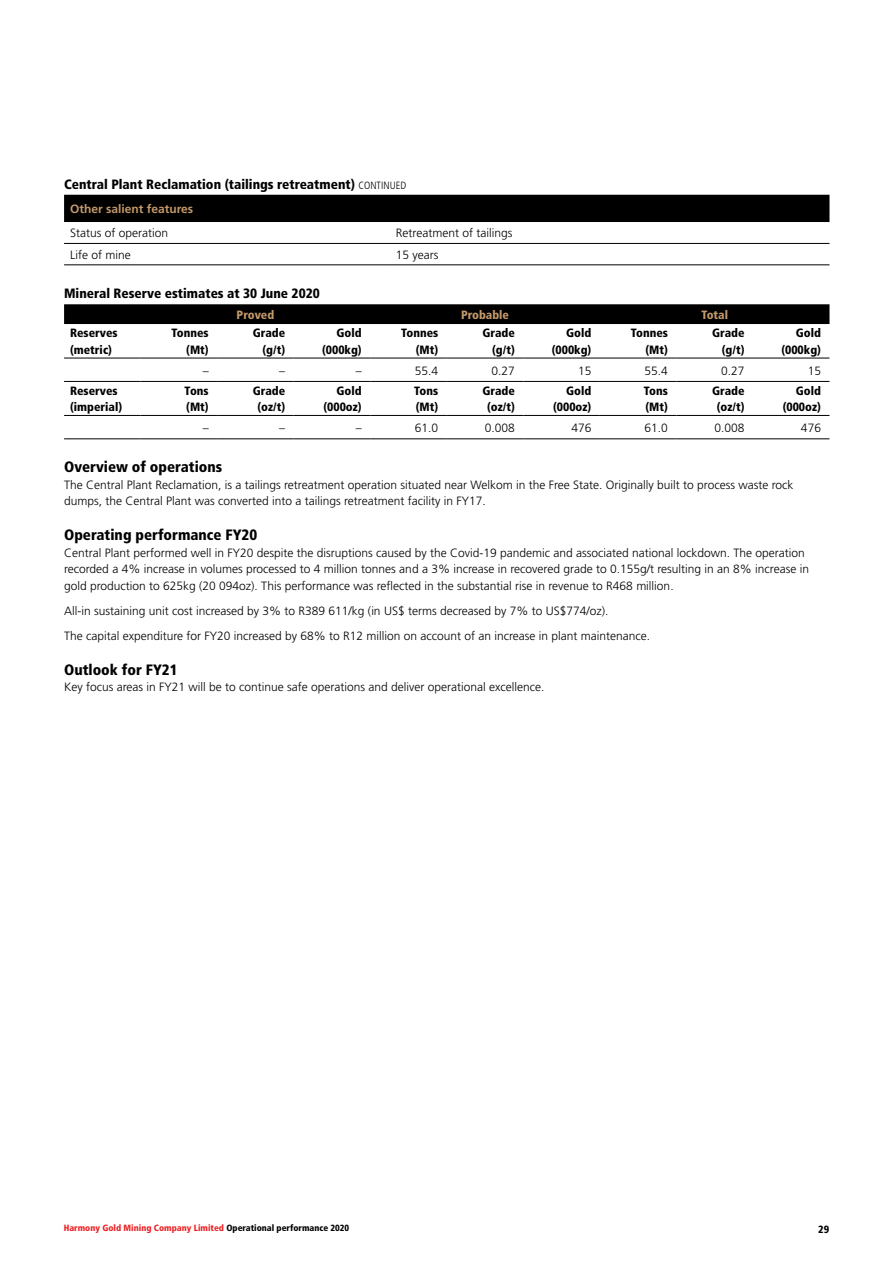
<style>
.page{position:relative;width:893px;height:1263px;background:#fff}
.page>*{position:absolute;margin:0;border:0;box-sizing:border-box;transform-origin:0 0}
.Heading_LV_2{font:900 condensed 15px "Frutiger";color:#000}
.Heading_LV_3{font:900 condensed 13.5px "Frutiger";color:#000}
.Body_copy{font:300 12px/16.5px "Frutiger";color:#000}
.Body_copy-2{font:900 condensed 12px/16.5px "Frutiger";color:#000;text-align:right}
.Body_copy-3{font:700 12px "Frutiger";color:#c3996b}
.Body_copy-4{font:900 condensed 12px "Frutiger";color:#c3996b}
.t1{font:900 condensed 10.5px "Frutiger";color:#000}
.t2{font:900 condensed 9px "Frutiger";color:#ed2124}
.s1{font-weight:300;font-size:10.5px}
.s2{color:#000}
</style>
<div class="page">
<div style="left:64px;top:195px;width:765px;height:27px;background:#000"></div>
<hr style="left:64px;top:243px;width:326px;height:1px;background:#000">
<hr style="left:390px;top:243px;width:439px;height:1px;background:#000">
<hr style="left:64px;top:265px;width:326px;height:1px;background:#000">
<hr style="left:390px;top:265px;width:439px;height:1px;background:#000">
<div style="left:64px;top:304px;width:765px;height:20px;background:#000"></div>
<hr style="left:64px;top:439px;width:77px;height:1px;background:#000">
<hr style="left:141px;top:439px;width:76px;height:1px;background:#000">
<hr style="left:217px;top:439px;width:77px;height:1px;background:#000">
<hr style="left:294px;top:439px;width:76px;height:1px;background:#000">
<hr style="left:370px;top:439px;width:77px;height:1px;background:#000">
<hr style="left:447px;top:439px;width:76px;height:1px;background:#000">
<hr style="left:523px;top:439px;width:77px;height:1px;background:#000">
<hr style="left:600px;top:439px;width:76px;height:1px;background:#000">
<hr style="left:676px;top:439px;width:77px;height:1px;background:#000">
<hr style="left:753px;top:439px;width:76px;height:1px;background:#000">
<hr style="left:64px;top:381px;width:77px;height:1px;background:#000">
<hr style="left:141px;top:381px;width:76px;height:1px;background:#000">
<hr style="left:217px;top:381px;width:77px;height:1px;background:#000">
<hr style="left:294px;top:381px;width:76px;height:1px;background:#000">
<hr style="left:370px;top:381px;width:77px;height:1px;background:#000">
<hr style="left:447px;top:381px;width:76px;height:1px;background:#000">
<hr style="left:523px;top:381px;width:77px;height:1px;background:#000">
<hr style="left:600px;top:381px;width:76px;height:1px;background:#000">
<hr style="left:676px;top:381px;width:77px;height:1px;background:#000">
<hr style="left:753px;top:381px;width:76px;height:1px;background:#000">
<hr style="left:64px;top:358px;width:77px;height:1px;background:#000">
<hr style="left:141px;top:358px;width:76px;height:1px;background:#000">
<hr style="left:217px;top:358px;width:77px;height:1px;background:#000">
<hr style="left:294px;top:358px;width:76px;height:1px;background:#000">
<hr style="left:370px;top:358px;width:77px;height:1px;background:#000">
<hr style="left:447px;top:358px;width:76px;height:1px;background:#000">
<hr style="left:523px;top:358px;width:77px;height:1px;background:#000">
<hr style="left:600px;top:358px;width:76px;height:1px;background:#000">
<hr style="left:676px;top:358px;width:77px;height:1px;background:#000">
<hr style="left:753px;top:358px;width:76px;height:1px;background:#000">
<hr style="left:64px;top:415px;width:77px;height:1px;background:#000">
<hr style="left:141px;top:415px;width:76px;height:1px;background:#000">
<hr style="left:217px;top:415px;width:77px;height:1px;background:#000">
<hr style="left:294px;top:415px;width:76px;height:1px;background:#000">
<hr style="left:370px;top:415px;width:77px;height:1px;background:#000">
<hr style="left:447px;top:415px;width:76px;height:1px;background:#000">
<hr style="left:523px;top:415px;width:77px;height:1px;background:#000">
<hr style="left:600px;top:415px;width:76px;height:1px;background:#000">
<hr style="left:676px;top:415px;width:77px;height:1px;background:#000">
<hr style="left:753px;top:415px;width:76px;height:1px;background:#000">
<p class="Heading_LV_3" style="left:64px;top:176px;width:344px">Central Plant Reclamation (tailings retreatment) <span class="s1">CONTINUED</span></p>
<p class="Body_copy-3" style="left:70px;top:202px;width:125px">Other salient features</p>
<p class="Body_copy" style="left:70px;top:225px;width:100px">Status of operation</p>
<p class="Body_copy" style="left:396px;top:225px;width:118px">Retreatment of tailings</p>
<p class="Body_copy" style="left:70px;top:246px;width:62px">Life of mine</p>
<p class="Body_copy" style="left:396px;top:246px;width:44px">15 years</p>
<p class="Heading_LV_3" style="left:64px;top:285px;width:257px">Mineral Reserve estimates at 30 June 2020</p>
<p class="Body_copy-4" style="left:237px;top:307px;width:39px">Proved</p>
<p class="Body_copy-4" style="left:461px;top:307px;width:50px">Probable</p>
<p class="Body_copy-4" style="left:701px;top:307px;width:28px">Total</p>
<p class="Body_copy-2" style="left:70px;top:325px;width:49px;text-align:left">Reserves (metric)</p>
<p class="Body_copy-2" style="left:172px;top:325px;width:39px">Tonnes (Mt)</p>
<p class="Body_copy-2" style="left:253px;top:325px;width:34px">Grade (g/t)</p>
<p class="Body_copy-2" style="left:322px;top:325px;width:41px">Gold (000kg)</p>
<p class="Body_copy-2" style="left:401px;top:325px;width:39px">Tonnes (Mt)</p>
<p class="Body_copy-2" style="left:483px;top:325px;width:34px">Grade (g/t)</p>
<p class="Body_copy-2" style="left:552px;top:325px;width:41px">Gold (000kg)</p>
<p class="Body_copy-2" style="left:631px;top:325px;width:39px">Tonnes (Mt)</p>
<p class="Body_copy-2" style="left:712px;top:325px;width:34px">Grade (g/t)</p>
<p class="Body_copy-2" style="left:781px;top:325px;width:41px">Gold (000kg)</p>
<p class="Body_copy" style="left:203px;top:363px;width:7px">–</p>
<p class="Body_copy" style="left:279px;top:363px;width:7px">–</p>
<p class="Body_copy" style="left:356px;top:363px;width:7px">–</p>
<p class="Body_copy" style="left:415px;top:363px;width:25px">55.4</p>
<p class="Body_copy" style="left:491px;top:363px;width:25px">0.27</p>
<p class="Body_copy" style="left:578px;top:363px;width:15px">15</p>
<p class="Body_copy" style="left:645px;top:363px;width:25px">55.4</p>
<p class="Body_copy" style="left:721px;top:363px;width:25px">0.27</p>
<p class="Body_copy" style="left:808px;top:363px;width:15px">15</p>
<p class="Body_copy-2" style="left:70px;top:382px;width:54px;text-align:left">Reserves (imperial)</p>
<p class="Body_copy-2" style="left:185px;top:382px;width:26px;text-align:left">Tons (Mt)</p>
<p class="Body_copy-2" style="left:253px;top:382px;width:34px;text-align:center">Grade (oz/t)</p>
<p class="Body_copy-2" style="left:323px;top:382px;width:40px">Gold (000oz)</p>
<p class="Body_copy-2" style="left:414px;top:382px;width:26px;text-align:left">Tons (Mt)</p>
<p class="Body_copy-2" style="left:483px;top:382px;width:34px;text-align:center">Grade (oz/t)</p>
<p class="Body_copy-2" style="left:553px;top:382px;width:40px">Gold (000oz)</p>
<p class="Body_copy-2" style="left:644px;top:382px;width:26px;text-align:left">Tons (Mt)</p>
<p class="Body_copy-2" style="left:712px;top:382px;width:34px;text-align:center">Grade (oz/t)</p>
<p class="Body_copy-2" style="left:783px;top:382px;width:40px">Gold (000oz)</p>
<p class="Body_copy" style="left:203px;top:420px;width:7px">–</p>
<p class="Body_copy" style="left:279px;top:420px;width:7px">–</p>
<p class="Body_copy" style="left:356px;top:420px;width:7px">–</p>
<p class="Body_copy" style="left:415px;top:420px;width:25px">61.0</p>
<p class="Body_copy" style="left:485px;top:420px;width:32px">0.008</p>
<p class="Body_copy" style="left:571px;top:420px;width:22px">476</p>
<p class="Body_copy" style="left:645px;top:420px;width:25px">61.0</p>
<p class="Body_copy" style="left:714px;top:420px;width:32px">0.008</p>
<p class="Body_copy" style="left:801px;top:420px;width:22px">476</p>
<p class="Heading_LV_2" style="left:64px;top:458px;width:160px">Overview of operations</p>
<p class="Body_copy" style="left:64px;top:476px;width:731px">The Central Plant Reclamation, is a tailings retreatment operation situated near Welkom in the Free State. Originally built to process waste rock dumps, the Central Plant was converted into a tailings retreatment facility in FY17.</p>
<p class="Heading_LV_2" style="left:64px;top:526px;width:195px">Operating performance FY20</p>
<p class="Body_copy" style="left:64px;top:544px;width:746px">Central Plant performed well in FY20 despite the disruptions caused by the Covid-19 pandemic and associated national lockdown. The operation recorded a 4% increase in volumes processed to 4 million tonnes and a 3% increase in recovered grade to 0.155g/t resulting in an 8% increase in gold production to 625kg (20 094oz). This performance was reflected in the substantial rise in revenue to R468 million.</p>
<p class="Body_copy" style="left:64px;top:602px;width:546px">All-in sustaining unit cost increased by 3% to R389 611/kg (in US$ terms decreased by 7% to US$774/oz).</p>
<p class="Body_copy" style="left:64px;top:627px;width:588px">The capital expenditure for FY20 increased by 68% to R12 million on account of an increase in plant maintenance.</p>
<p class="Heading_LV_2" style="left:64px;top:661px;width:115px">Outlook for FY21</p>
<p class="Body_copy" style="left:64px;top:679px;width:482px">Key focus areas in FY21 will be to continue safe operations and deliver operational excellence.</p>
<p class="t2" style="left:64px;top:1223px;width:287px">Harmony Gold Mining Company Limited <span class="s2">Operational performance 2020</span></p>
<p class="t1" style="left:818px;top:1222px;width:12px">29</p>
</div>
